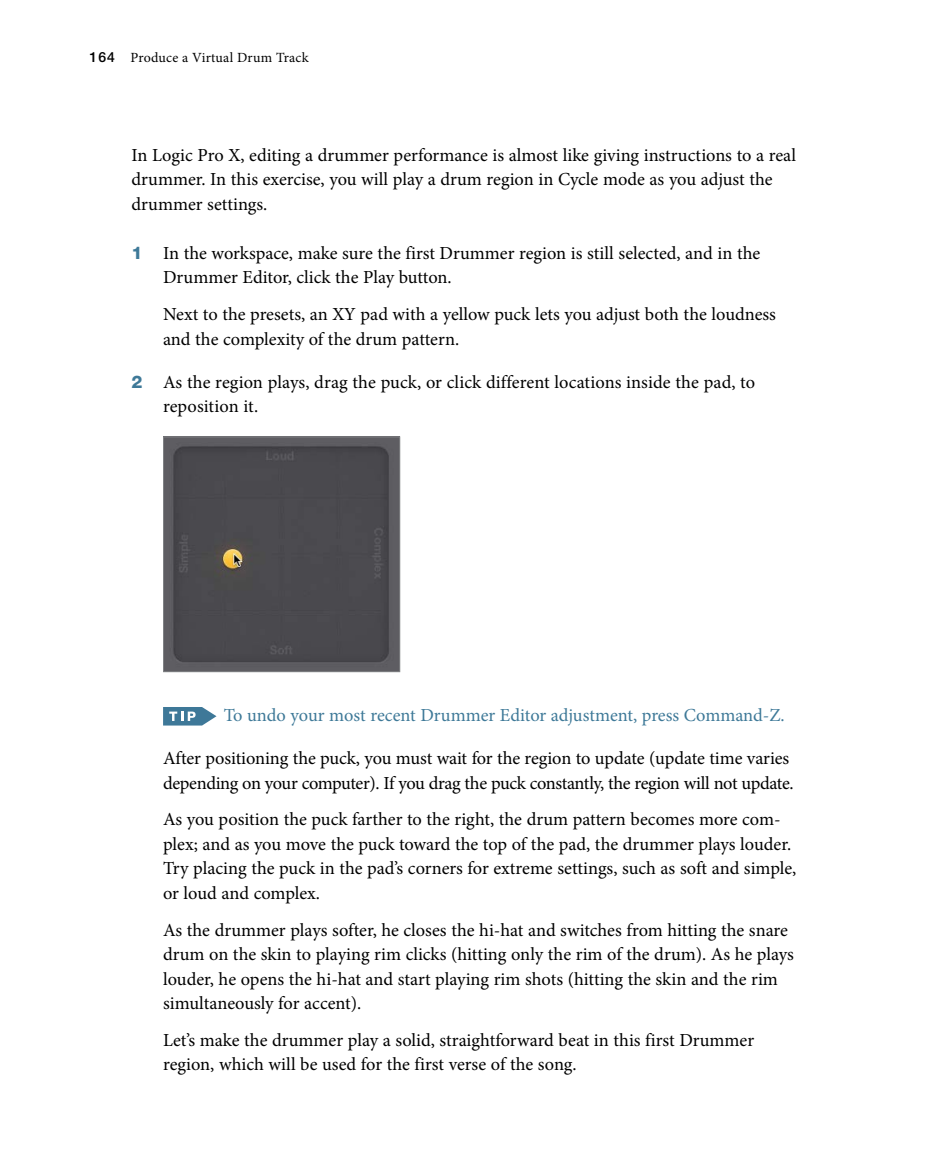
<style>
.page{position:relative;width:930px;height:1151px;background:#fff}
.page>*{position:absolute;margin:0;border:0;box-sizing:border-box;transform-origin:0 0}
.t1{font:18.38px/24.5px "Minion Pro";letter-spacing:-.005em;color:#000}
.t2{font:18.38px "Minion Pro";letter-spacing:-.005em;color:#3e7998}
.t3{font:14px "Minion Pro";letter-spacing:.015em;color:#000}
.s1{font-family:"Helvetica Neue LT Std";font-weight:500}
.s2{font-family:"Helvetica Neue LT Std";font-weight:800;font-size:17.5px;color:#3e7998}
</style>
<div class="page">
<img style="left:165px;top:438px;width:233px;height:232px">
<div style="left:163px;top:436px;width:237px;height:236px;border:1px solid #808285"></div>
<svg style="left:163px;top:707px;width:53px;height:18px"></svg>
<p class="t3" style="left:90px;top:48px;width:221px"><span class="s1">164</span> Produce a Virtual Drum Track</p>
<p class="t1" style="left:132px;top:143px;width:666px">In Logic Pro X, editing a drummer performance is almost like giving instructions to a real drummer. In this exercise, you will play a drum region in Cycle mode as you adjust the drummer settings.</p>
<p class="t1" style="left:163px;top:241px;width:599px;text-indent:-32px"><span class="s2">1</span> In the workspace, make sure the first Drummer region is still selected, and in the<br>Drummer Editor, click the Play button.</p>
<p class="t1" style="left:163px;top:302px;width:614px">Next to the presets, an XY pad with a yellow puck lets you adjust both the loudness and the complexity of the drum pattern.</p>
<p class="t1" style="left:163px;top:369px;width:594px;text-indent:-32px"><span class="s2">2</span> As the region plays, drag the puck, or click different locations inside the pad, to reposition it.</p>
<p class="t2" style="left:224px;top:703px;width:563px">To undo your most recent Drummer Editor adjustment, press Command-Z.</p>
<p class="t1" style="left:163px;top:746px;width:632px">After positioning the puck, you must wait for the region to update (update time varies depending on your computer). If you drag the puck constantly, the region will not update.</p>
<p class="t1" style="left:163px;top:807px;width:635px">As you position the puck farther to the right, the drum pattern becomes more com&shy;plex; and as you move the puck toward the top of the pad, the drummer plays louder.<br>Try placing the puck in the pad’s corners for extreme settings, such as soft and simple, or loud and complex.</p>
<p class="t1" style="left:163px;top:917px;width:632px">As the drummer plays softer, he closes the hi-hat and switches from hitting the snare drum on the skin to playing rim clicks (hitting only the rim of the drum). As he plays louder, he opens the hi-hat and start playing rim shots (hitting the skin and the rim simultaneously for accent).</p>
<p class="t1" style="left:163px;top:1027px;width:593px">Let’s make the drummer play a solid, straightforward beat in this first Drummer region, which will be used for the first verse of the song.</p>
</div>
